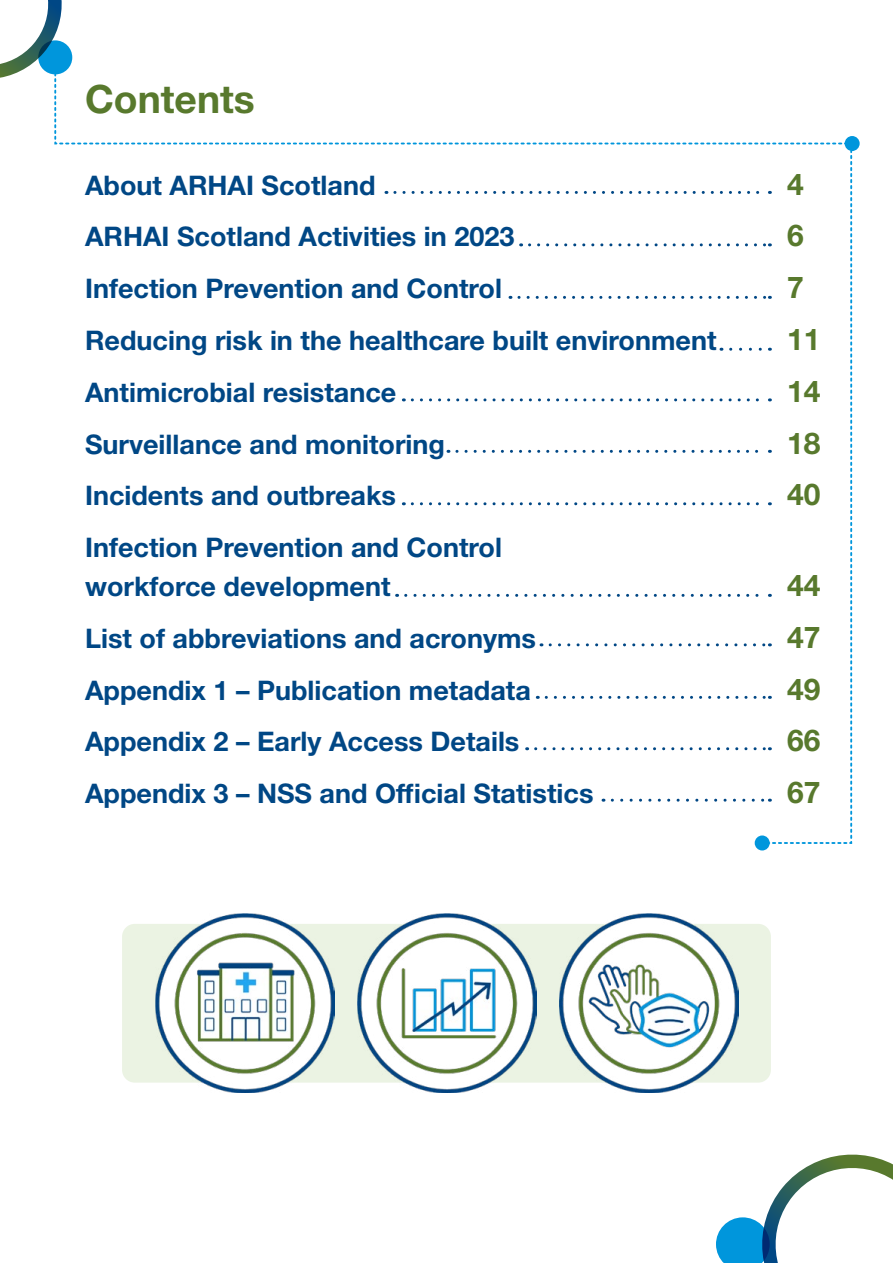
<style>
.page{position:relative;width:893px;height:1263px;background:#fff}
.page>*{position:absolute;margin:0;border:0;box-sizing:border-box;transform-origin:0 0}
.t1{font:700 39px "Helvetica Neue LT Std";color:#58792d}
.t2{font:700 30px "Helvetica Neue LT Std";color:#58792d}
.t3{font:700 27px/39px "Helvetica Neue LT Std";color:#004785}
</style>
<div class="page">
<svg style="left:716px;top:1154px;width:177px;height:109px"></svg>
<div style="left:122px;top:924px;width:649px;height:158px;background:#ebf3e3;border-radius:13px"></div>
<svg style="left:0;top:0;width:73px;height:78px"></svg>
<svg style="left:53px;top:73px;width:797px;height:72px"></svg>
<div style="left:845px;top:136px;width:15px;height:15px;background:#0096dc;border-radius:50%"></div>
<svg style="left:847px;top:149px;width:6px;height:695px"></svg>
<div style="left:755px;top:835px;width:15px;height:15px;background:#0096dc;border-radius:50%"></div>
<img style="left:358px;top:914px;width:179px;height:178px">
<img style="left:156px;top:914px;width:178px;height:178px">
<img style="left:560px;top:914px;width:178px;height:178px">
<svg style="left:395px;top:156px;width:457px;height:688px"></svg>
<p class="t1" style="left:85px;top:75px;width:171px">Contents</p>
<p class="t3" style="left:85px;top:165px;width:292px">About ARHAI Scotland</p>
<p class="t2" style="left:787px;top:165px;width:18px">4</p>
<p class="t3" style="left:85px;top:217px;width:431px">ARHAI Scotland Activities in 2023</p>
<p class="t2" style="left:787px;top:217px;width:18px">6</p>
<p class="t3" style="left:85px;top:268px;width:419px">Infection Prevention and Control</p>
<p class="t2" style="left:787px;top:269px;width:18px">7</p>
<p class="t3" style="left:85px;top:320px;width:633px">Reducing risk in the healthcare built environment</p>
<p class="t2" style="left:787px;top:321px;width:35px">11</p>
<p class="t3" style="left:85px;top:372px;width:313px">Antimicrobial resistance</p>
<p class="t2" style="left:787px;top:372px;width:35px">14</p>
<p class="t3" style="left:85px;top:424px;width:361px">Surveillance and monitoring</p>
<p class="t2" style="left:787px;top:424px;width:35px">18</p>
<p class="t3" style="left:85px;top:476px;width:312px">Incidents and outbreaks</p>
<p class="t2" style="left:787px;top:476px;width:35px">40</p>
<p class="t3" style="left:85px;top:527px;width:419px">Infection Prevention and Control workforce development</p>
<p class="t2" style="left:787px;top:567px;width:35px">44</p>
<p class="t3" style="left:85px;top:618px;width:452px">List of abbreviations and acronyms</p>
<p class="t2" style="left:787px;top:618px;width:35px">47</p>
<p class="t3" style="left:85px;top:670px;width:447px">Appendix 1 – Publication metadata</p>
<p class="t2" style="left:787px;top:670px;width:35px">49</p>
<p class="t3" style="left:85px;top:722px;width:436px">Appendix 2 – Early Access Details</p>
<p class="t2" style="left:787px;top:722px;width:35px">66</p>
<p class="t3" style="left:85px;top:773px;width:510px">Appendix 3 – NSS and Official Statistics</p>
<p class="t2" style="left:787px;top:774px;width:35px">67</p>
</div>
